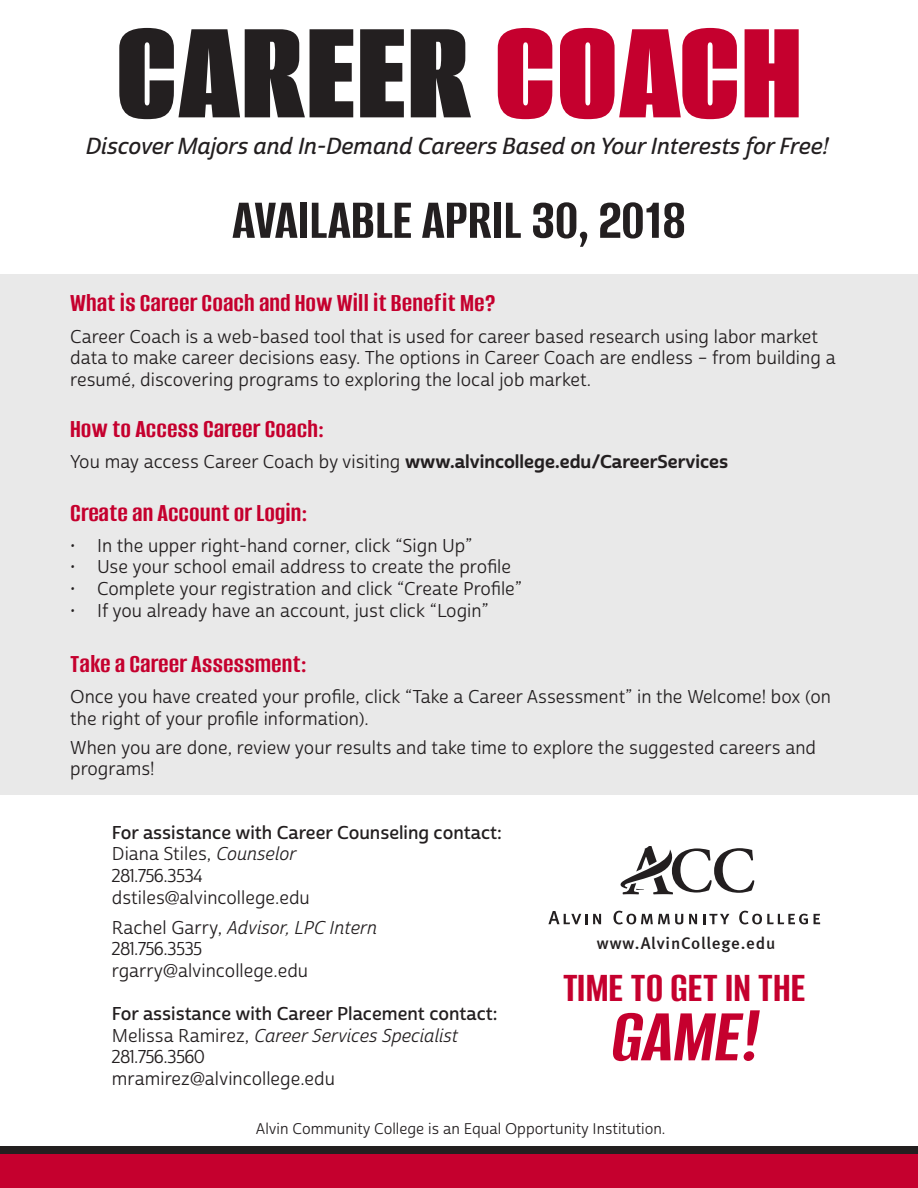
<style>
.page{position:relative;width:918px;height:1188px;background:#fff}
.page>*{position:absolute;margin:0;border:0;box-sizing:border-box;transform-origin:0 0}
.t1{font:italic 600 79.35px "Alumni Sans";color:#c5002e}
.t2{font:600 59.4px "Alumni Sans";color:#231f20}
.t3{font:600 44.25px "Alumni Sans";color:#c5002e}
.t4{font:600 27px "Alumni Sans";color:#c5002e}
.t5{font:22.5px "Cabrito Sans Nor Dem It";color:#231f20}
.t6{font:18px/21.6px "Cabrito Sans Nor Reg";color:#231f20}
.t7{font:18px "Cabrito Sans Nor Dem";color:#231f20}
.t8{font:18px "Cabrito Sans Nor Bol";color:#231f20}
.t9{font:18px "Cabrito Sans Nor Reg It";color:#231f20}
.t10{font:17.1px "Meta Medium LF";letter-spacing:.045em;color:#231f20}
.t11{font:15px "Cabrito Sans Nor Reg";color:#231f20}
.s1{font-family:"Cabrito Sans Nor Reg"}
.s2{font-family:"Cabrito Sans Nor Reg It"}
</style>
<div class="page">
<svg style="left:498px;top:28px;width:301px;height:91px"></svg>
<svg style="left:119px;top:28px;width:352px;height:91px"></svg>
<div style="left:0;top:1147px;width:918px;height:29px;background:#231f20"></div>
<div style="left:0;top:1155px;width:918px;height:33px;background:#c5002e"></div>
<div style="left:0;top:274px;width:918px;height:521px;background:#e9e9e9"></div>
<svg style="left:548px;top:911px;width:39px;height:13px"></svg>
<svg style="left:593px;top:914px;width:8px;height:10px"></svg>
<svg style="left:613px;top:911px;width:70px;height:13px"></svg>
<svg style="left:689px;top:914px;width:8px;height:10px"></svg>
<svg style="left:703px;top:914px;width:26px;height:10px"></svg>
<svg style="left:739px;top:911px;width:69px;height:13px"></svg>
<svg style="left:814px;top:914px;width:6px;height:10px"></svg>
<svg style="left:620px;top:846px;width:134px;height:48px"></svg>
<p class="t5" style="left:86px;top:133px;width:744px">Discover Majors and In-Demand Careers Based on Your Interests for Free!</p>
<p class="t2" style="left:232px;top:190px;width:455px">AVAILABLE APRIL 30, 2018</p>
<p class="t4" style="left:70px;top:289px;width:427px">What is Career Coach and How Will it Benefit Me?</p>
<p class="t6" style="left:70px;top:326px;width:767px">Career Coach is a web-based tool that is used for career based research using labor market data to make career decisions easy. The options in Career Coach are endless – from building a resumé, discovering programs to exploring the local job market.</p>
<p class="t4" style="left:70px;top:415px;width:255px">How to Access Career Coach:</p>
<p class="t8" style="left:70px;top:450px;width:660px"><span class="s1">You may access Career Coach by visiting</span> www.alvincollege.edu/CareerServices</p>
<p class="t4" style="left:70px;top:499px;width:239px">Create an Account or Login:</p>
<p class="t6" style="left:70px;top:535px;width:404px">• In the upper right-hand corner, click “Sign Up”</p>
<p class="t6" style="left:70px;top:557px;width:442px">• Use your school email address to create the profile</p>
<p class="t6" style="left:70px;top:578px;width:453px">• Complete your registration and click “Create Profile”</p>
<p class="t6" style="left:70px;top:600px;width:420px">• If you already have an account, just click “Login”</p>
<p class="t4" style="left:70px;top:650px;width:238px">Take a Career Assessment:</p>
<p class="t6" style="left:70px;top:687px;width:762px">Once you have created your profile, click “Take a Career Assessment” in the Welcome! box (on the right of your profile information).</p>
<p class="t6" style="left:70px;top:737px;width:747px">When you are done, review your results and take time to explore the suggested careers and programs!</p>
<p class="t7" style="left:112px;top:822px;width:391px">For assistance with Career Counseling contact:</p>
<p class="t6" style="left:112px;top:844px;width:186px">Diana Stiles, <span class="s2">Counselor</span></p>
<p class="t6" style="left:112px;top:865px;width:92px">281.756.3534</p>
<p class="t6" style="left:112px;top:887px;width:199px">dstiles@alvincollege.edu</p>
<p class="t9" style="left:112px;top:916px;width:266px"><span class="s1">Rachel Garry,</span> Advisor, LPC Intern</p>
<p class="t6" style="left:112px;top:939px;width:91px">281.756.3535</p>
<p class="t6" style="left:112px;top:960px;width:198px">rgarry@alvincollege.edu</p>
<p class="t7" style="left:112px;top:1003px;width:387px">For assistance with Career Placement contact:</p>
<p class="t9" style="left:112px;top:1024px;width:347px"><span class="s1">Melissa Ramirez,</span> Career Services Specialist</p>
<p class="t6" style="left:112px;top:1047px;width:94px">281.756.3560</p>
<p class="t6" style="left:112px;top:1068px;width:225px">mramirez@alvincollege.edu</p>
<p class="t10" style="left:597px;top:933px;width:180px">www.AlvinCollege.edu</p>
<p class="t3" style="left:563px;top:965px;width:245px">TIME TO GET IN THE</p>
<p class="t1" style="left:612px;top:996px;width:149px">GAME!</p>
<p class="t11" style="left:256px;top:1120px;width:411px">Alvin Community College is an Equal Opportunity Institution.</p>
</div>
